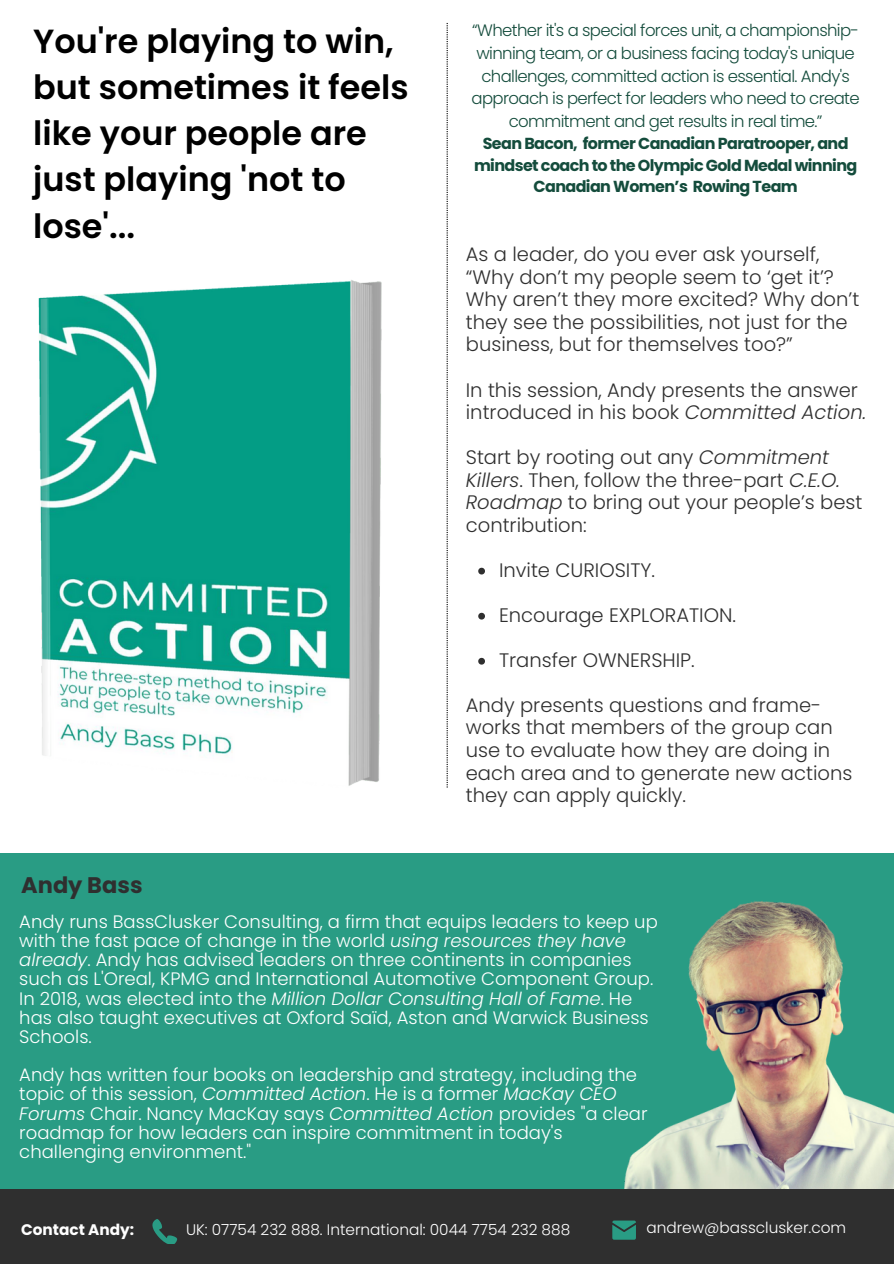
<style>
.page{position:relative;width:894px;height:1264px;background:#fff}
.page>*{position:absolute;margin:0;border:0;box-sizing:border-box;transform-origin:0 0}
.t1{font:600 33.45px/46.2px "Poppins";color:#000}
.t2{font:700 22.5px "Poppins";color:#2f2f2f}
.t3{font:300 19.5px/22.5px "Poppins";color:#2f2f2f}
.t4{font:300 18px/19.2px "Poppins";color:#fff}
.t5{font:300 16.5px/22.5px "Poppins";letter-spacing:-.04em;color:#144c3c;text-align:center}
.t6{font:700 15.9px/21.5px "Poppins";letter-spacing:-.04em;color:#144c3c;text-align:center}
.t7{font:300 15.3px "Poppins";color:#fff}
.t8{font:700 15.3px "Poppins";color:#fff}
.s1{font-style:italic}
</style>
<div class="page">
<div style="left:0;top:852px;width:892px;height:344px;background:#299c84"></div>
<div style="left:0;top:1189px;width:893px;height:74px;background:#2f2f2f"></div>
<svg style="left:152px;top:1219px;width:25px;height:24px"></svg>
<svg style="left:612px;top:1220px;width:23px;height:19px"></svg>
<img style="left:624px;top:898px;width:269px;height:290px">
<img style="left:38px;top:280px;width:344px;height:506px">
<svg style="left:478px;top:567px;width:7px;height:7px"></svg>
<svg style="left:478px;top:613px;width:7px;height:6px"></svg>
<svg style="left:478px;top:658px;width:7px;height:6px"></svg>
<svg style="left:446px;top:23px;width:1px;height:764px"></svg>
<h1 class="t1" style="left:33px;top:18px;width:377px">You're playing to win, but sometimes it feels like your people are just playing 'not to lose'...</h1>
<p class="t2" style="left:21px;top:869px;width:123px">Andy Bass</p>
<p class="t5" style="left:471px;top:19px;width:389px">“Whether it's a special forces unit, a championship&shy;winning team, or a business facing today's unique challenges, committed action is essential. Andy's approach is perfect for leaders who need to create commitment and get results in real time.”</p>
<p class="t6" style="left:474px;top:133px;width:384px">Sean Bacon, former Canadian Paratrooper, and mindset coach to the Olympic Gold Medal winning<br>Canadian Women’s Rowing Team</p>
<p class="t3" style="left:465px;top:243px;width:395px">As a leader, do you ever ask yourself, “Why don’t my people seem to ‘get it’?<br>Why aren’t they more excited? Why don’t they see the possibilities, not just for the business, but for themselves too?”</p>
<p class="t3" style="left:465px;top:378px;width:402px">In this session, Andy presents the answer introduced in his book <span class="s1">Committed Action.</span></p>
<p class="t3" style="left:465px;top:446px;width:398px">Start by rooting out any <span class="s1">Commitment Killers</span>. Then, follow the three-part <span class="s1">C.E.O.<br>Roadmap</span> to bring out your people’s best contribution:</p>
<p class="t3" style="left:499px;top:558px;width:157px">Invite CURIOSITY.</p>
<p class="t3" style="left:499px;top:603px;width:238px">Encourage EXPLORATION.</p>
<p class="t3" style="left:499px;top:648px;width:197px">Transfer OWNERSHIP.</p>
<p class="t3" style="left:465px;top:694px;width:388px">Andy presents questions and frame&shy;works that members of the group can use to evaluate how they are doing in each area and to generate new actions they can apply quickly.</p>
<p class="t4" style="left:19px;top:912px;width:640px">Andy runs BassClusker Consulting, a firm that equips leaders to keep up with the fast pace of change in the world <span class="s1">using resources they have already</span>. Andy has advised leaders on three continents in companies such as L'Oreal, KPMG and International Automotive Component Group.<br>In 2018, was elected into the <span class="s1">Million Dollar Consulting Hall of Fame</span>. He has also taught executives at Oxford Saïd, Aston and Warwick Business Schools.</p>
<p class="t4" style="left:19px;top:1065px;width:629px">Andy has written four books on leadership and strategy, including the topic of this session, <span class="s1">Committed Action</span>. He is a former <span class="s1">MacKay CEO Forums</span> Chair. Nancy MacKay says <span class="s1">Committed Action</span> provides "a clear roadmap for how leaders can inspire commitment in today's challenging environment."</p>
<p class="t8" style="left:21px;top:1218px;width:114px">Contact Andy:</p>
<p class="t7" style="left:186px;top:1218px;width:385px">UK: 07754 232 888. International: 0044 7754 232 888</p>
<p class="t7" style="left:646px;top:1216px;width:201px">andrew@bassclusker.com</p>
</div>
